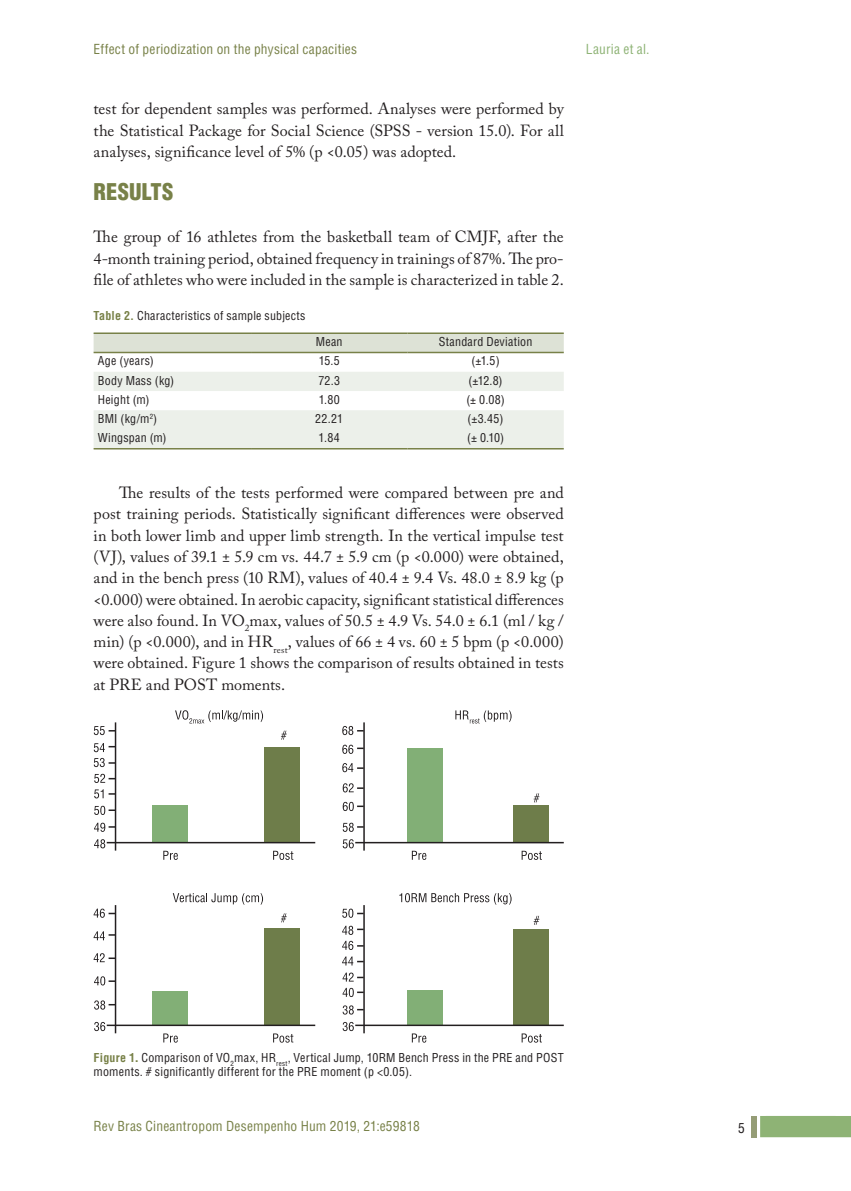
<style>
.page{position:relative;width:851px;height:1191px;background:#fff}
.page>*{position:absolute;margin:0;border:0;box-sizing:border-box;transform-origin:0 0}
.subtítulo{font:900 condensed 22.5px "Helvetica LT Std";letter-spacing:.005em;color:#788148}
.texto{font:16.05px/21.3px "Adobe Caslon Pro";color:#231f20;text-align:justify}
.texto_s_espaco{font:16.05px/21.3px "Adobe Caslon Pro";letter-spacing:.005em;color:#231f20;text-align:justify}
.t1{font:condensed 13.5px "Helvetica LT Std";letter-spacing:.015em;color:#788148}
.t2{font:condensed 13.5px "Helvetica LT Std";letter-spacing:.02em;color:#8eb375}
.t3{font:condensed 13.5px "Helvetica LT Std";color:#231f20}
.legenda{font:condensed 12px/13.5px "Helvetica LT Std";letter-spacing:.02em;color:#231f20}
.tabela_esq{font:condensed 12px "Helvetica LT Std";letter-spacing:.02em;color:#231f20}
.s1{font-weight:700;color:#788148}
.s2{font-weight:700;font-stretch:normal;color:#788148}
</style>
<div class="page">
<div style="left:751px;top:1116px;width:5px;height:21px;background:#959d76"></div>
<div style="left:760px;top:1116px;width:90px;height:21px;background:#8eb375"></div>
<div style="left:94px;top:334px;width:469px;height:18px;background:#dde2d6"></div>
<svg style="left:94px;top:372px;width:469px;height:76px"></svg>
<hr style="left:94px;top:332px;width:157px;height:2px;background:#788148">
<hr style="left:251px;top:332px;width:156px;height:2px;background:#788148">
<hr style="left:407px;top:332px;width:156px;height:2px;background:#788148">
<hr style="left:94px;top:352px;width:157px;height:1px;background:#788148">
<hr style="left:251px;top:352px;width:156px;height:1px;background:#788148">
<hr style="left:407px;top:352px;width:156px;height:1px;background:#788148">
<hr style="left:94px;top:448px;width:157px;height:1px;background:#788148">
<hr style="left:251px;top:448px;width:156px;height:1px;background:#788148">
<hr style="left:407px;top:448px;width:156px;height:1px;background:#788148">
<div style="left:265px;top:747px;width:35px;height:96px;background:#6e7d4a"></div>
<div style="left:513px;top:805px;width:35px;height:38px;background:#6e7d4a"></div>
<div style="left:407px;top:748px;width:35px;height:95px;background:#82af76"></div>
<div style="left:152px;top:805px;width:35px;height:38px;background:#82af76"></div>
<div style="left:265px;top:928px;width:35px;height:97px;background:#6e7d4a"></div>
<div style="left:513px;top:929px;width:35px;height:96px;background:#6e7d4a"></div>
<div style="left:407px;top:990px;width:35px;height:35px;background:#82af76"></div>
<div style="left:152px;top:991px;width:35px;height:34px;background:#82af76"></div>
<hr style="left:115px;top:722px;width:1px;height:128px;background:#231f20">
<hr style="left:107px;top:842px;width:208px;height:1px;background:#231f20">
<svg style="left:94px;top:726px;width:21px;height:9px"></svg>
<svg style="left:94px;top:743px;width:21px;height:9px"></svg>
<svg style="left:94px;top:758px;width:21px;height:9px"></svg>
<svg style="left:94px;top:774px;width:21px;height:9px"></svg>
<svg style="left:94px;top:789px;width:21px;height:9px"></svg>
<svg style="left:94px;top:805px;width:21px;height:10px"></svg>
<svg style="left:94px;top:822px;width:21px;height:10px"></svg>
<svg style="left:94px;top:839px;width:11px;height:9px"></svg>
<svg style="left:163px;top:850px;width:15px;height:10px"></svg>
<svg style="left:175px;top:710px;width:88px;height:13px"></svg>
<svg style="left:273px;top:850px;width:20px;height:10px"></svg>
<svg style="left:281px;top:730px;width:6px;height:9px"></svg>
<svg style="left:533px;top:793px;width:6px;height:9px"></svg>
<hr style="left:363px;top:722px;width:2px;height:128px;background:#231f20">
<hr style="left:355px;top:842px;width:208px;height:1px;background:#231f20">
<svg style="left:342px;top:726px;width:21px;height:9px"></svg>
<svg style="left:342px;top:744px;width:21px;height:10px"></svg>
<svg style="left:342px;top:763px;width:21px;height:9px"></svg>
<svg style="left:342px;top:783px;width:21px;height:9px"></svg>
<svg style="left:342px;top:802px;width:21px;height:9px"></svg>
<svg style="left:342px;top:822px;width:21px;height:10px"></svg>
<svg style="left:342px;top:839px;width:12px;height:9px"></svg>
<svg style="left:412px;top:850px;width:14px;height:10px"></svg>
<svg style="left:455px;top:710px;width:56px;height:13px"></svg>
<svg style="left:521px;top:850px;width:21px;height:10px"></svg>
<hr style="left:115px;top:905px;width:1px;height:128px;background:#231f20">
<hr style="left:107px;top:1024px;width:208px;height:2px;background:#231f20">
<svg style="left:94px;top:908px;width:21px;height:9px"></svg>
<svg style="left:94px;top:931px;width:21px;height:9px"></svg>
<svg style="left:94px;top:953px;width:21px;height:9px"></svg>
<svg style="left:94px;top:976px;width:21px;height:9px"></svg>
<svg style="left:94px;top:1000px;width:21px;height:9px"></svg>
<svg style="left:94px;top:1022px;width:11px;height:9px"></svg>
<svg style="left:163px;top:1033px;width:15px;height:9px"></svg>
<svg style="left:173px;top:893px;width:90px;height:11px"></svg>
<svg style="left:273px;top:1033px;width:20px;height:9px"></svg>
<svg style="left:281px;top:913px;width:6px;height:9px"></svg>
<svg style="left:533px;top:916px;width:6px;height:9px"></svg>
<hr style="left:363px;top:905px;width:2px;height:128px;background:#231f20">
<hr style="left:355px;top:1024px;width:208px;height:2px;background:#231f20">
<svg style="left:342px;top:908px;width:21px;height:9px"></svg>
<svg style="left:342px;top:925px;width:21px;height:25px"></svg>
<svg style="left:342px;top:956px;width:21px;height:9px"></svg>
<svg style="left:342px;top:972px;width:21px;height:9px"></svg>
<svg style="left:342px;top:988px;width:21px;height:9px"></svg>
<svg style="left:342px;top:1005px;width:21px;height:9px"></svg>
<svg style="left:342px;top:1022px;width:12px;height:9px"></svg>
<svg style="left:412px;top:1033px;width:14px;height:9px"></svg>
<svg style="left:399px;top:893px;width:112px;height:11px"></svg>
<svg style="left:521px;top:1033px;width:21px;height:9px"></svg>
<p class="t1" style="left:94px;top:41px;width:265px">Effect of periodization on the physical capacities</p>
<p class="t2" style="left:586px;top:41px;width:65px">Lauria et al.</p>
<p class="texto_s_espaco" style="left:94px;top:98px;width:471px">test for dependent samples was performed. Analyses were performed by the Statistical Package for Social Science (SPSS - version 15.0). For all analyses, significance level of 5% (p &lt;0.05) was adopted.</p>
<p class="subtítulo" style="left:94px;top:177px;width:81px">RESULTS</p>
<p class="texto_s_espaco" style="left:94px;top:226px;width:471px">The group of 16 athletes from the basketball team of CMJF, after the 4-month training period, obtained frequency in trainings of 87%. The pro&shy;file of athletes who were included in the sample is characterized in table 2.</p>
<p class="legenda" style="left:94px;top:308px;width:213px"><span class="s1">Table 2.</span> Characteristics of sample subjects</p>
<p class="tabela_esq" style="left:316px;top:334px;width:28px">Mean</p>
<p class="tabela_esq" style="left:438px;top:334px;width:95px">Standard Deviation</p>
<p class="tabela_esq" style="left:98px;top:353px;width:57px">Age (years)</p>
<p class="tabela_esq" style="left:319px;top:353px;width:22px">15.5</p>
<p class="tabela_esq" style="left:471px;top:353px;width:30px">(±1.5)</p>
<p class="tabela_esq" style="left:98px;top:373px;width:78px">Body Mass (kg)</p>
<p class="tabela_esq" style="left:318px;top:373px;width:23px">72.3</p>
<p class="tabela_esq" style="left:468px;top:373px;width:36px">(±12.8)</p>
<p class="tabela_esq" style="left:98px;top:392px;width:53px">Height (m)</p>
<p class="tabela_esq" style="left:318px;top:392px;width:23px">1.80</p>
<p class="tabela_esq" style="left:466px;top:392px;width:40px">(± 0.08)</p>
<p class="tabela_esq" style="left:98px;top:411px;width:61px">BMI (kg/m<sup>2</sup>)</p>
<p class="tabela_esq" style="left:315px;top:411px;width:29px">22.21</p>
<p class="tabela_esq" style="left:467px;top:411px;width:37px">(±3.45)</p>
<p class="tabela_esq" style="left:98px;top:430px;width:70px">Wingspan (m)</p>
<p class="tabela_esq" style="left:318px;top:430px;width:23px">1.84</p>
<p class="tabela_esq" style="left:467px;top:430px;width:38px">(± 0.10)</p>
<p class="texto" style="left:94px;top:482px;width:471px;text-indent:25px">The results of the tests performed were compared between pre and post training periods. Statistically significant differences were observed in both lower limb and upper limb strength. In the vertical impulse test (VJ), values of 39.1 ± 5.9 cm vs. 44.7 ± 5.9 cm (p &lt;0.000) were obtained, and in the bench press (10 RM), values of 40.4 ± 9.4 Vs. 48.0 ± 8.9 kg (p &lt;0.000) were obtained. In aerobic capacity, significant statistical differences were also found. In VO<sub>2</sub>max, values of 50.5 ± 4.9 Vs. 54.0 ± 6.1 (ml / kg / min) (p &lt;0.000), and in HR<sub>rest</sub>, values of 66 ± 4 vs. 60 ± 5 bpm (p &lt;0.000) were obtained. Figure 1 shows the comparison of results obtained in tests at PRE and POST moments.</p>
<p class="legenda" style="left:94px;top:1051px;width:471px"><span class="s1">Figure 1</span><span class="s2">.</span> Comparison of VO<sub>2</sub>max, HR<sub>rest</sub>, Vertical Jump, 10RM Bench Press in the PRE and POST moments. # significantly different for the PRE moment (p &lt;0.05).</p>
<p class="t1" style="left:94px;top:1118px;width:327px">Rev Bras Cineantropom Desempenho Hum 2019, 21:e59818</p>
<p class="t3" style="left:738px;top:1120px;width:8px">5</p>
</div>
